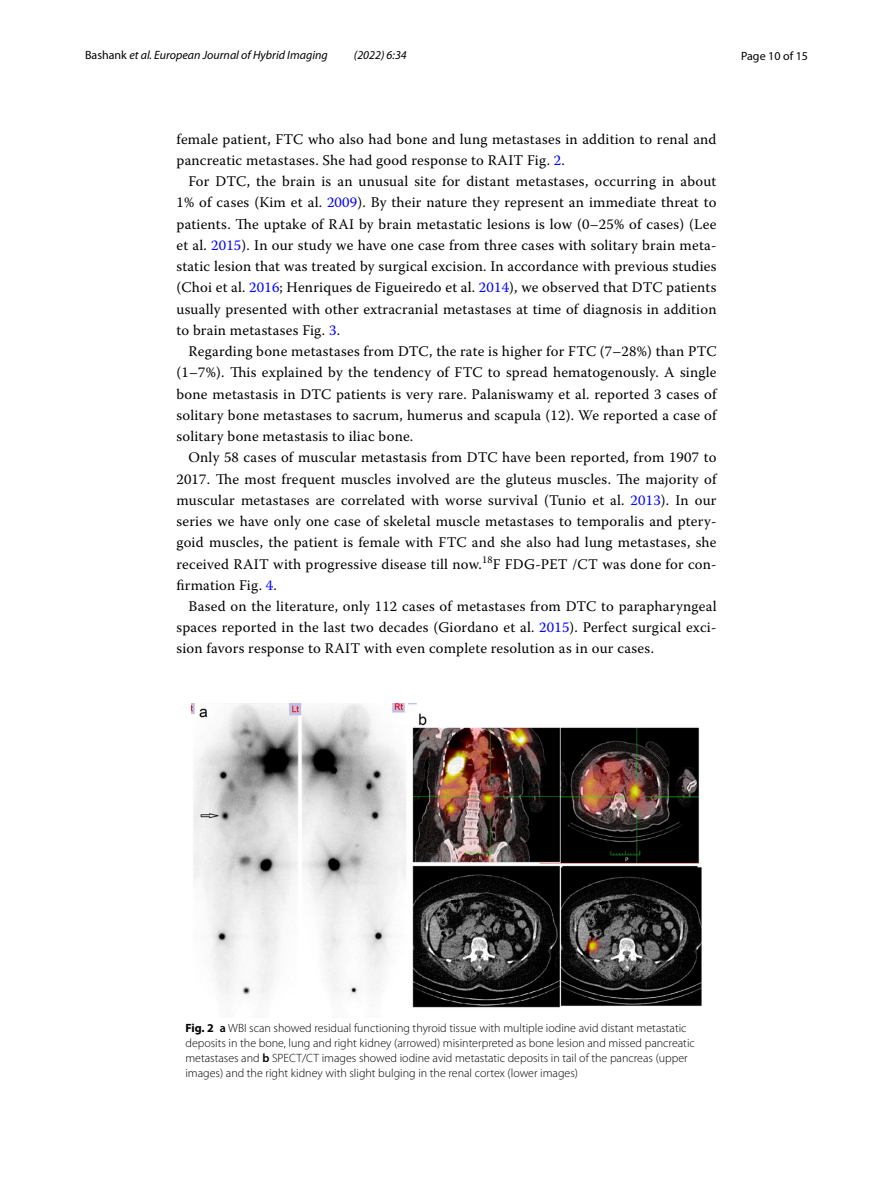
<style>
.page{position:relative;width:893px;height:1187px;background:#fff}
.page>*{position:absolute;margin:0;border:0;box-sizing:border-box;transform-origin:0 0}
.t1{font:14.7px/21.3px "Warnock Pro";letter-spacing:.015em;color:#000;text-align:justify}
.t2{font:300 12px/15px "Myriad Pro";color:#000}
.t3{font:italic 12px "Myriad Pro";color:#000}
.t4{font:12px "Myriad Pro";color:#000}
.s1{font-style:normal}
.s2{color:#00f}
.s3{font-weight:700}
.s4{font-weight:600}
</style>
<div class="page">
<img style="left:191px;top:703px;width:511px;height:305px">
<p class="t3" style="left:85px;top:48px;width:244px"><span class="s1">Bashank</span> et al. European Journal of Hybrid Imaging</p>
<p class="t3" style="left:354px;top:48px;width:54px">(2022) 6:34</p>
<p class="t4" style="left:741px;top:48px;width:68px">Page 10 of 15</p>
<p class="t1" style="left:176px;top:128px;width:542px">female patient, FTC who also had bone and lung metastases in addition to renal and pancreatic metastases. She had good response to RAIT Fig. <span class="s2">2</span>.</p>
<p class="t1" style="left:176px;top:170px;width:542px;text-indent:12px">For DTC, the brain is an unusual site for distant metastases, occurring in about 1% of cases (Kim et al. <span class="s2">2009</span>). By their nature they represent an immediate threat to patients. The uptake of RAI by brain metastatic lesions is low (0–25% of cases) (Lee et al. <span class="s2">2015</span>). In our study we have one case from three cases with solitary brain meta&shy;static lesion that was treated by surgical excision. In accordance with previous studies (Choi et al. <span class="s2">2016</span>; Henriques de Figueiredo et al. <span class="s2">2014</span>), we observed that DTC patients usually presented with other extracranial metastases at time of diagnosis in addition to brain metastases Fig. <span class="s2">3</span>.</p>
<p class="t1" style="left:176px;top:340px;width:542px;text-indent:12px">Regarding bone metastases from DTC, the rate is higher for FTC (7–28%) than PTC (1–7%). This explained by the tendency of FTC to spread hematogenously. A single bone metastasis in DTC patients is very rare. Palaniswamy et al. reported 3 cases of solitary bone metastases to sacrum, humerus and scapula (12). We reported a case of solitary bone metastasis to iliac bone.</p>
<p class="t1" style="left:176px;top:446px;width:542px;text-indent:12px">Only 58 cases of muscular metastasis from DTC have been reported, from 1907 to 2017. The most frequent muscles involved are the gluteus muscles. The majority of muscular metastases are correlated with worse survival (Tunio et al. <span class="s2">2013</span>). In our series we have only one case of skeletal muscle metastases to temporalis and ptery&shy;goid muscles, the patient is female with FTC and she also had lung metastases, she received RAIT with progressive disease till now.<sup>18</sup>F FDG-PET /CT was done for con&shy;firmation Fig. <span class="s2">4</span>.</p>
<p class="t1" style="left:176px;top:595px;width:542px;text-indent:12px">Based on the literature, only 112 cases of metastases from DTC to parapharyngeal spaces reported in the last two decades (Giordano et al. <span class="s2">2015</span>). Perfect surgical exci&shy;sion favors response to RAIT with even complete resolution as in our cases.</p>
<p class="t2" style="left:185px;top:1020px;width:511px"><span class="s3">Fig. 2</span> <span class="s4">a</span> WBI scan showed residual functioning thyroid tissue with multiple iodine avid distant metastatic deposits in the bone, lung and right kidney (arrowed) misinterpreted as bone lesion and missed pancreatic metastases and <span class="s4">b</span> SPECT/CT images showed iodine avid metastatic deposits in tail of the pancreas (upper images) and the right kidney with slight bulging in the renal cortex (lower images)</p>
</div>
